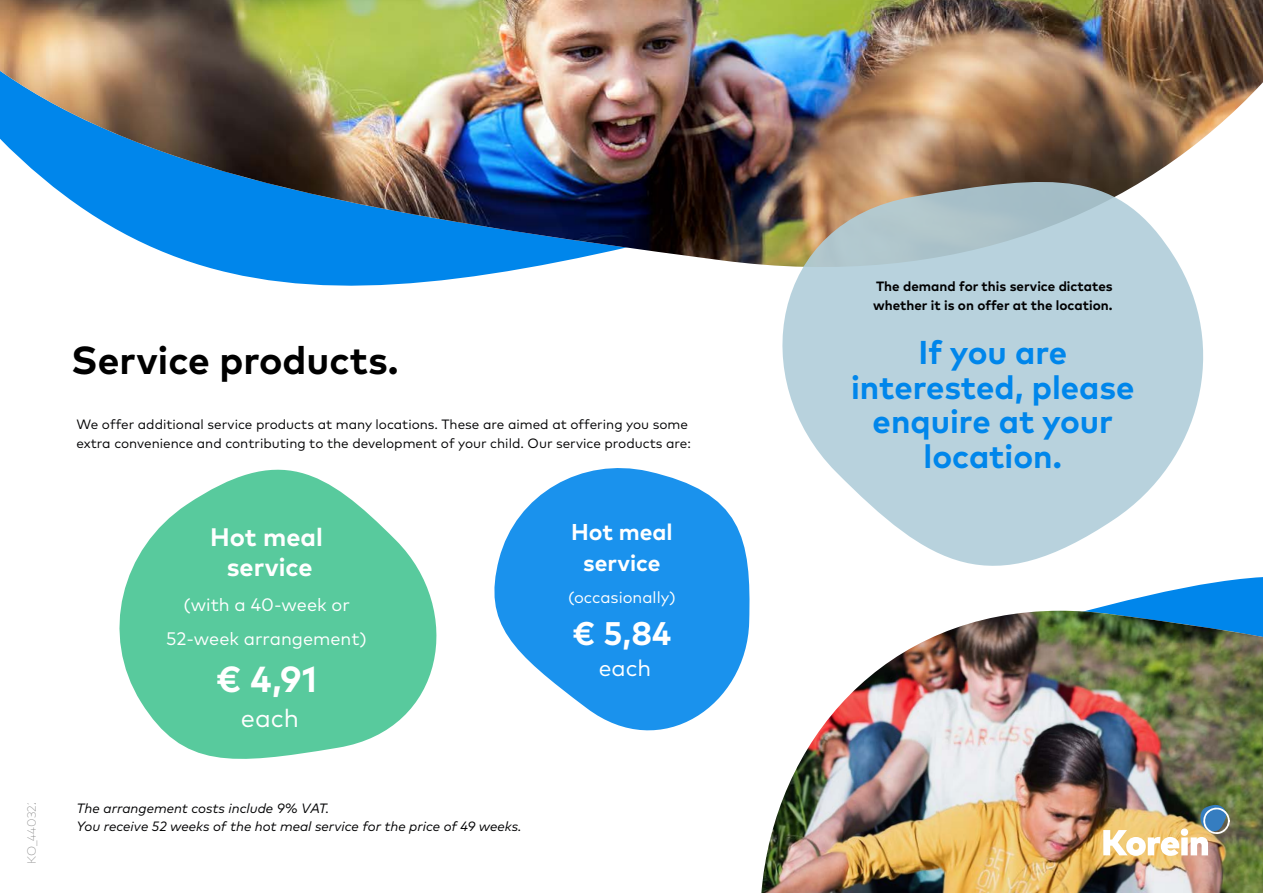
<style>
.page{position:relative;width:1263px;height:893px;background:#fff}
.page>*{position:absolute;margin:0;border:0;box-sizing:border-box;transform-origin:0 0}
.t1{font:700 39px "Mark OT";color:#000}
.t2{font:700 36.15px "Mark OT";color:#fff}
.t3{font:700 33px/34.5px "Mark OT";color:#0086eb;text-align:center}
.t4{font:700 32.7px "Mark OT";color:#fff}
.t5{font:700 25.35px/30.8px "Mark OT";color:#fff;text-align:center}
.t6{font:25.35px "Mark OT";color:#fff}
.t7{font:700 22.95px/31px "Mark OT";color:#fff;text-align:center}
.t8{font:22.95px "Mark OT";color:#fff}
.t9{font:18.15px/34.3px "Mark OT";color:#fff;text-align:center}
.t10{font:16.35px "Mark OT";color:#fff}
.t11{font:13.5px/19.5px "Mark OT";color:#020203}
.t12{font:italic 13.5px "Mark OT";color:#020203}
.t13{font:700 13.5px/19.5px "Mark OT";color:#020203}
</style>
<div class="page">
<svg style="left:119px;top:469px;width:318px;height:290px;fill:#58ca9d"></svg>
<svg style="left:494px;top:468px;width:251px;height:263px;fill:#1a92ed"></svg>
<img style="left:0;top:0;width:1263px;height:286px">
<svg style="left:683px;top:576px;width:580px;height:155px;fill:#1a92ed"></svg>
<img style="left:761px;top:611px;width:502px;height:282px">
<img style="left:1093px;top:780px;width:137px;height:76px">
<svg style="left:745px;top:168px;width:485px;height:434px;fill:#b8d2dd"></svg>
<h1 class="t1" style="left:71px;top:335px;width:329px">Service products.</h1>
<p class="t11" style="left:77px;top:414px;width:616px">We offer additional service products at many locations. These are aimed at offering you some extra convenience and contributing to the development of your child. Our service products are:</p>
<h3 class="t5" style="left:210px;top:521px;width:114px">Hot meal service</h3>
<h3 class="t9" style="left:166px;top:587px;width:202px">(with a 40-week or<br>52-week arrangement)</h3>
<h2 class="t2" style="left:216px;top:656px;width:102px">€ 4,91</h2>
<h3 class="t6" style="left:241px;top:702px;width:60px">each</h3>
<p class="t12" style="left:77px;top:800px;width:254px">The arrangement costs include 9% VAT.</p>
<p class="t12" style="left:77px;top:818px;width:446px">You receive 52 weeks of the hot meal service for the price of 49 weeks.</p>
<h3 class="t7" style="left:571px;top:516px;width:103px">Hot meal service</h3>
<p class="t10" style="left:568px;top:587px;width:109px">(occasionally)</p>
<h3 class="t4" style="left:573px;top:612px;width:100px">€ 5,84</h3>
<h3 class="t8" style="left:599px;top:654px;width:54px">each</h3>
<p class="t13" style="left:873px;top:276px;width:241px">The demand for this service dictates whether it is on offer at the location.</p>
<h3 class="t3" style="left:851px;top:334px;width:285px">If you are interested, please enquire at your location.</h3>
</div>
